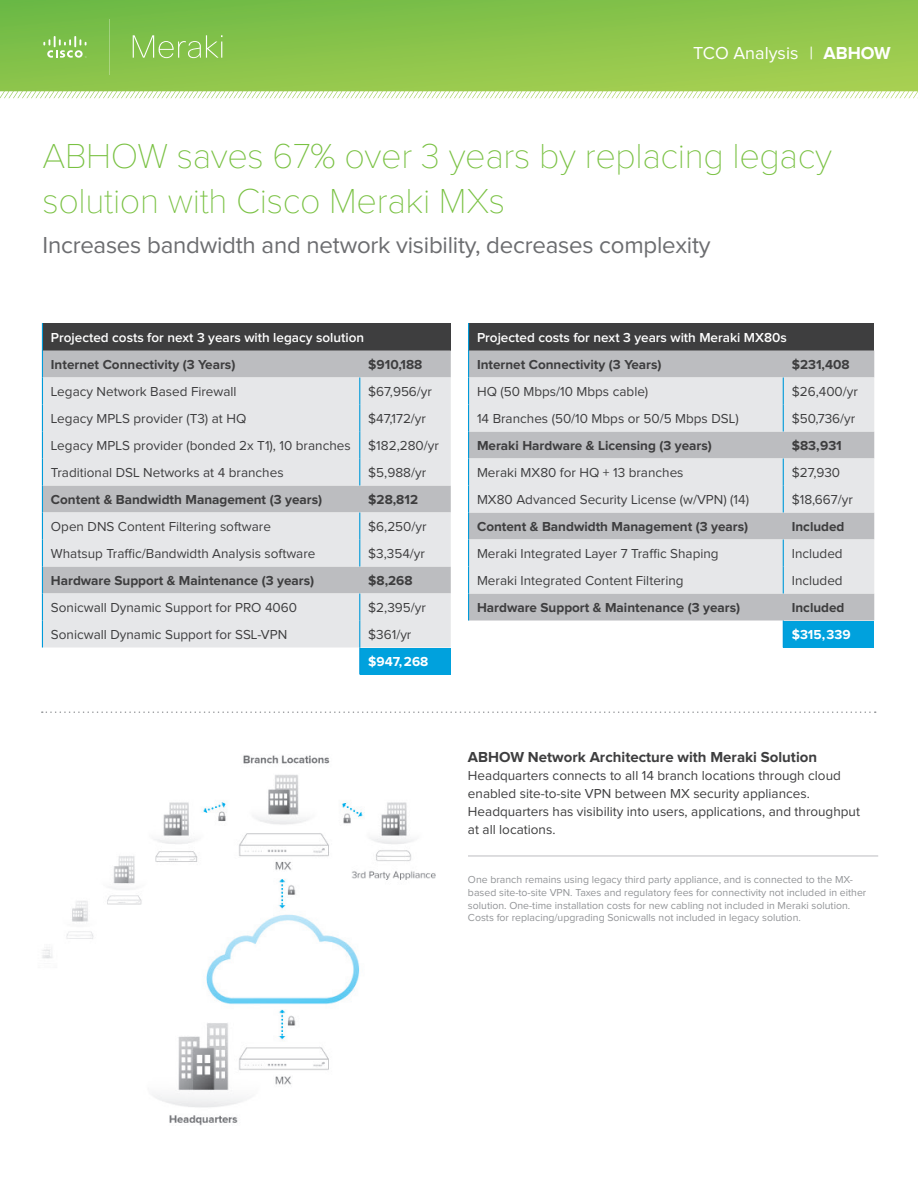
<style>
.page{position:relative;width:918px;height:1188px;background:#fff}
.page>*{position:absolute;margin:0;border:0;box-sizing:border-box;transform-origin:0 0}
.t1{font:100 36px/45px "Proxima Nova";letter-spacing:-.01em;color:#79c142}
.t2{font:24px "Proxima Nova";letter-spacing:-.01em;color:#6c6d70}
.t3{font:18px "Proxima Nova";color:#fff}
.t4{font:700 15px "Proxima Nova";color:#3e3e3f}
.t5{font:13.5px/18px "Proxima Nova";color:#3e3e3f}
.t6{font:700 13.5px "Proxima Nova";color:#3e3e3f}
.t7{font:600 13.5px "Proxima Nova";color:#fff}
.t8{font:700 13.5px "Proxima Nova";color:#fff}
.t9{font:10.5px/12.6px "Proxima Nova";color:#939598}
.s1{font-weight:700}
</style>
<div class="page">
<img style="left:42px;top:755px;width:393px;height:370px">
<div style="left:42px;top:323px;width:409px;height:28px;background:#3e3e3f"></div>
<div style="left:43px;top:351px;width:408px;height:27px;background:#bcbdc0"></div>
<svg style="left:43px;top:378px;width:408px;height:270px;background:#dddee1"></svg>
<div style="left:360px;top:648px;width:91px;height:27px;background:#00a1dd"></div>
<svg style="left:359px;top:378px;width:1px;height:108px"></svg>
<svg style="left:359px;top:513px;width:1px;height:54px"></svg>
<svg style="left:42px;top:323px;width:1px;height:325px"></svg>
<svg style="left:359px;top:594px;width:1px;height:81px"></svg>
<div style="left:469px;top:323px;width:405px;height:28px;background:#3e3e3f"></div>
<div style="left:469px;top:351px;width:405px;height:270px;background:#bcbdc0"></div>
<svg style="left:469px;top:378px;width:405px;height:216px;background:#dbdcde"></svg>
<div style="left:783px;top:621px;width:91px;height:27px;background:#00a1dd"></div>
<svg style="left:783px;top:378px;width:1px;height:54px"></svg>
<svg style="left:783px;top:459px;width:1px;height:54px"></svg>
<svg style="left:783px;top:540px;width:1px;height:54px"></svg>
<svg style="left:468px;top:323px;width:1px;height:298px"></svg>
<svg style="left:42px;top:711px;width:834px;height:2px"></svg>
<hr style="left:468px;top:856px;width:410px;height:1px;background:#bcbdc0">
<svg style="left:0;top:0;width:918px;height:98px;background:#92c856"></svg>
<svg style="left:43px;top:36px;width:44px;height:22px"></svg>
<hr style="left:109px;top:19px;width:1px;height:56px;background:#fff">
<svg style="left:133px;top:35px;width:89px;height:23px;background:#94ca64"></svg>
<h3 class="t3" style="left:693px;top:45px;width:199px">TCO Analysis | <span class="s1">ABHOW</span></h3>
<h1 class="t1" style="left:43px;top:135px;width:791px">ABHOW saves 67% over 3 years by replacing legacy solution with Cisco Meraki MXs</h1>
<h2 class="t2" style="left:43px;top:234px;width:670px">Increases bandwidth and network visibility, decreases complexity</h2>
<p class="t7" style="left:51px;top:331px;width:315px">Projected costs for next 3 years with legacy solution</p>
<p class="t6" style="left:51px;top:358px;width:186px">Internet Connectivity (3 Years)</p>
<p class="t6" style="left:368px;top:358px;width:56px">$910,188</p>
<p class="t5" style="left:51px;top:383px;width:187px">Legacy Network Based Firewall</p>
<p class="t5" style="left:368px;top:383px;width:65px">$67,956/yr</p>
<p class="t5" style="left:51px;top:410px;width:197px">Legacy MPLS provider (T3) at HQ</p>
<p class="t5" style="left:368px;top:410px;width:59px">$47,172/yr</p>
<p class="t5" style="left:51px;top:437px;width:301px">Legacy MPLS provider (bonded 2x T1), 10 branches</p>
<p class="t5" style="left:368px;top:437px;width:72px">$182,280/yr</p>
<p class="t5" style="left:51px;top:464px;width:234px">Traditional DSL Networks at 4 branches</p>
<p class="t5" style="left:368px;top:464px;width:59px">$5,988/yr</p>
<p class="t6" style="left:51px;top:493px;width:273px">Content &amp; Bandwidth Management (3 years)</p>
<p class="t6" style="left:368px;top:493px;width:51px">$28,812</p>
<p class="t5" style="left:51px;top:518px;width:221px">Open DNS Content Filtering software</p>
<p class="t5" style="left:368px;top:518px;width:60px">$6,250/yr</p>
<p class="t5" style="left:51px;top:545px;width:266px">Whatsup Traffic/Bandwidth Analysis software</p>
<p class="t5" style="left:368px;top:545px;width:58px">$3,354/yr</p>
<p class="t6" style="left:51px;top:574px;width:265px">Hardware Support &amp; Maintenance (3 years)</p>
<p class="t6" style="left:368px;top:574px;width:46px">$8,268</p>
<p class="t5" style="left:51px;top:599px;width:248px">Sonicwall Dynamic Support for PRO 4060</p>
<p class="t5" style="left:368px;top:599px;width:59px">$2,395/yr</p>
<p class="t5" style="left:51px;top:626px;width:238px">Sonicwall Dynamic Support for SSL-VPN</p>
<p class="t5" style="left:368px;top:626px;width:45px">$361/yr</p>
<p class="t8" style="left:368px;top:655px;width:62px">$947,268</p>
<p class="t7" style="left:477px;top:331px;width:311px">Projected costs for next 3 years with Meraki MX80s</p>
<p class="t6" style="left:477px;top:358px;width:186px">Internet Connectivity (3 Years)</p>
<p class="t6" style="left:792px;top:358px;width:59px">$231,408</p>
<p class="t5" style="left:477px;top:383px;width:173px">HQ (50 Mbps/10 Mbps cable)</p>
<p class="t5" style="left:792px;top:383px;width:68px">$26,400/yr</p>
<p class="t5" style="left:477px;top:410px;width:263px">14 Branches (50/10 Mbps or 50/5 Mbps DSL)</p>
<p class="t5" style="left:792px;top:410px;width:65px">$50,736/yr</p>
<p class="t6" style="left:477px;top:439px;width:236px">Meraki Hardware &amp; Licensing (3 years)</p>
<p class="t6" style="left:792px;top:439px;width:52px">$83,931</p>
<p class="t5" style="left:477px;top:464px;width:208px">Meraki MX80 for HQ + 13 branches</p>
<p class="t5" style="left:792px;top:464px;width:50px">$27,930</p>
<p class="t5" style="left:477px;top:491px;width:274px">MX80 Advanced Security License (w/VPN) (14)</p>
<p class="t5" style="left:792px;top:491px;width:63px">$18,667/yr</p>
<p class="t6" style="left:477px;top:520px;width:273px">Content &amp; Bandwidth Management (3 years)</p>
<p class="t6" style="left:792px;top:520px;width:54px">Included</p>
<p class="t5" style="left:477px;top:545px;width:243px">Meraki Integrated Layer 7 Traffic Shaping</p>
<p class="t5" style="left:792px;top:545px;width:52px">Included</p>
<p class="t5" style="left:477px;top:572px;width:208px">Meraki Integrated Content Filtering</p>
<p class="t5" style="left:792px;top:572px;width:52px">Included</p>
<p class="t6" style="left:477px;top:601px;width:265px">Hardware Support &amp; Maintenance (3 years)</p>
<p class="t6" style="left:792px;top:601px;width:54px">Included</p>
<p class="t8" style="left:792px;top:628px;width:60px">$315,339</p>
<p class="t4" style="left:468px;top:750px;width:351px">ABHOW Network Architecture with Meraki Solution</p>
<p class="t5" style="left:468px;top:767px;width:393px">Headquarters connects to all 14 branch locations through cloud enabled site-to-site VPN between MX security appliances.<br>Headquarters has visibility into users, applications, and throughput at all locations.</p>
<p class="t9" style="left:468px;top:874px;width:400px">One branch remains using legacy third party appliance, and is connected to the MX&shy;based site-to-site VPN. Taxes and regulatory fees for connectivity not included in either solution. One-time installation costs for new cabling not included in Meraki solution.<br>Costs for replacing/upgrading Sonicwalls not included in legacy solution.</p>
</div>
